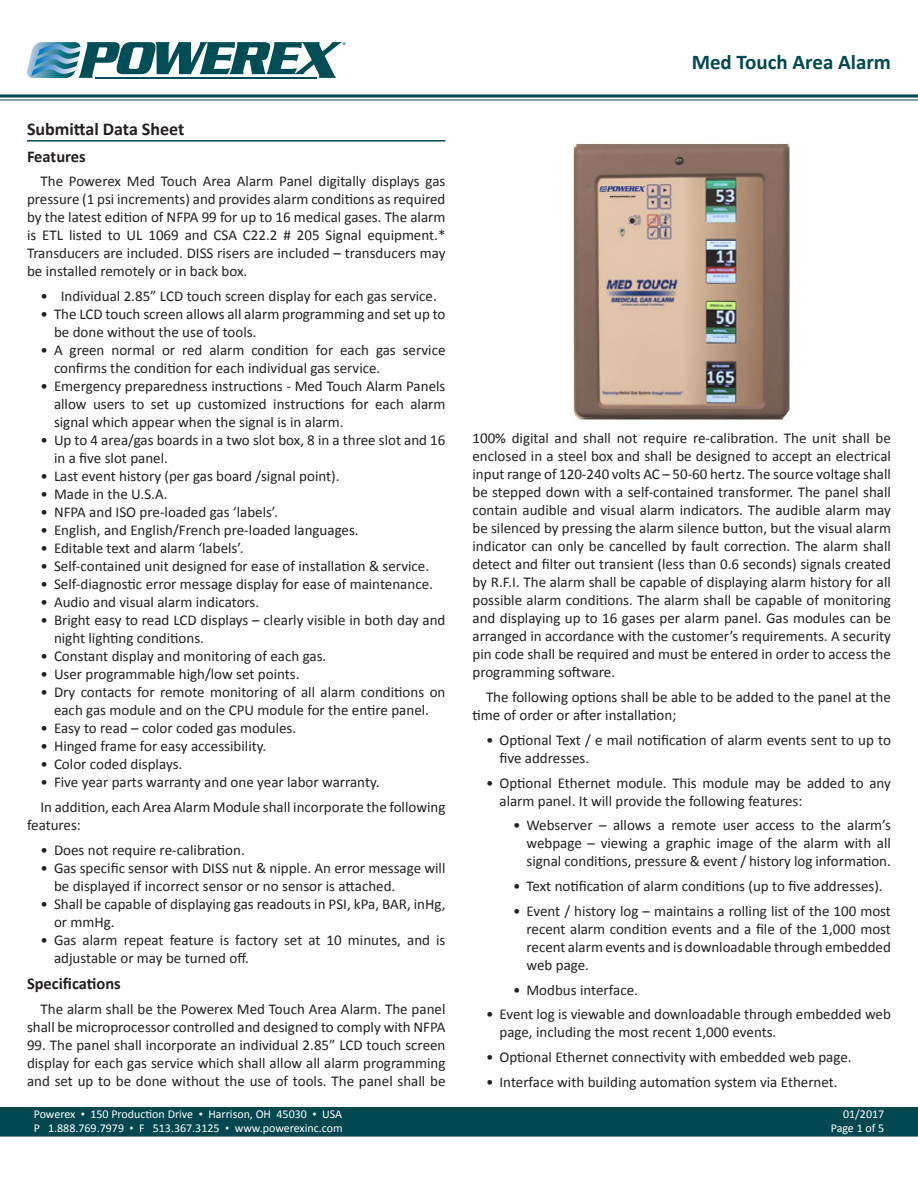
<style>
.page{position:relative;width:918px;height:1188px;background:#fff}
.page>*{position:absolute;margin:0;border:0;box-sizing:border-box;transform-origin:0 0}
.t1{font:700 21px "Calibri";color:#004750}
.t2{font:700 18px "Calibri";color:#231f20}
.t3{font:700 16.5px "Calibri";color:#231f20}
.t4{font:15px/18px "Calibri";color:#231f20}
.t5{font:12px/14.4px "Calibri";color:#fff}
.s1{font-family:"Times New Roman"}
</style>
<div class="page">
<svg style="left:27px;top:42px;width:319px;height:36px"></svg>
<svg style="left:0;top:94px;width:918px;height:4px;background:#3f747b"></svg>
<hr style="left:0;top:99px;width:918px;height:2px;background:#004750">
<div style="left:0;top:1107px;width:918px;height:30px;background:#004750"></div>
<hr style="left:27px;top:140px;width:419px;height:2px;background:#004750">
<img style="left:573px;top:143px;width:217px;height:277px">
<p class="t2" style="left:27px;top:118px;width:159px">Submittal Data Sheet</p>
<p class="t3" style="left:27px;top:146px;width:60px">Features</p>
<p class="t4" style="left:27px;top:172px;width:420px;text-align:justify;text-indent:14px">The Powerex Med Touch Area Alarm Panel digitally displays gas pressure (1 psi increments) and provides alarm conditions as required by the latest edition of NFPA 99 for up to 16 medical gases. The alarm is ETL listed to UL 1069 and CSA C22.2 # 205 Signal equipment.* Transducers are included. DISS risers are included – transducers may be installed remotely or in back box.</p>
<p class="t4" style="left:40px;top:287px;width:398px">• Individual 2.85” LCD touch screen display for each gas service.</p>
<p class="t4" style="left:54px;top:305px;width:393px;text-indent:-14px">• The LCD touch screen allows all alarm programming and set up to be done without the use of tools.</p>
<p class="t4" style="left:54px;top:341px;width:393px;text-indent:-14px">• A green normal or red alarm condition for each gas service confirms the condition for each individual gas service.</p>
<p class="t4" style="left:54px;top:377px;width:393px;text-align:justify;text-indent:-14px">• Emergency preparedness instructions - Med Touch Alarm Panels allow users to set up customized instructions for each alarm signal which appear when the signal is in alarm.</p>
<p class="t4" style="left:54px;top:431px;width:393px;text-indent:-14px">• Up to 4 area/gas boards in a two slot box, 8 in a three slot and 16 in a five slot panel.</p>
<p class="t4" style="left:40px;top:467px;width:301px">• Last event history (per gas board /signal point).</p>
<p class="t4" style="left:40px;top:485px;width:129px">• Made in the U.S.A.</p>
<p class="t4" style="left:40px;top:503px;width:239px">• NFPA and ISO pre-loaded gas ‘labels’.</p>
<p class="t4" style="left:40px;top:521px;width:320px">• English, and English/French pre-loaded languages.</p>
<p class="t4" style="left:40px;top:539px;width:205px">• Editable text and alarm ‘labels’.</p>
<p class="t4" style="left:40px;top:557px;width:390px">• Self-contained unit designed for ease of installation &amp; service.</p>
<p class="t4" style="left:40px;top:575px;width:394px">• Self-diagnostic error message display for ease of maintenance.</p>
<p class="t4" style="left:40px;top:593px;width:220px">• Audio and visual alarm indicators.</p>
<p class="t4" style="left:54px;top:611px;width:393px;text-indent:-14px">• Bright easy to read LCD displays – clearly visible in both day and night lighting conditions.</p>
<p class="t4" style="left:40px;top:647px;width:287px">• Constant display and monitoring of each gas.</p>
<p class="t4" style="left:40px;top:665px;width:261px">• User programmable high/low set points.</p>
<p class="t4" style="left:40px;top:683px;width:406px;text-align:center">• Dry contacts for remote monitoring of all alarm conditions on each gas module and on the CPU module for the entire panel.</p>
<p class="t4" style="left:40px;top:719px;width:257px">• Easy to read – color coded gas modules.</p>
<p class="t4" style="left:40px;top:737px;width:227px">• Hinged frame for easy accessibility.</p>
<p class="t4" style="left:40px;top:755px;width:143px">• Color coded displays.</p>
<p class="t4" style="left:40px;top:773px;width:341px">• Five year parts warranty and one year labor warranty.</p>
<p class="t4" style="left:27px;top:798px;width:420px;text-indent:14px">In addition, each Area Alarm Module shall incorporate the following features:</p>
<p class="t4" style="left:40px;top:841px;width:206px">• Does not require re-calibration.</p>
<p class="t4" style="left:54px;top:859px;width:393px;text-indent:-14px">• Gas specific sensor with DISS nut &amp; nipple. An error message will be displayed if incorrect sensor or no sensor is attached.</p>
<p class="t4" style="left:54px;top:895px;width:393px;text-indent:-14px">• Shall be capable of displaying gas readouts in PSI, kPa, BAR, inHg, or mmHg.</p>
<p class="t4" style="left:54px;top:931px;width:393px;text-indent:-14px">• Gas alarm repeat feature is factory set at 10 minutes, and is adjustable or may be turned off.</p>
<p class="t3" style="left:27px;top:973px;width:95px">Specifications</p>
<p class="t4" style="left:27px;top:1000px;width:420px;text-align:right">The alarm shall be the Powerex Med Touch Area Alarm. The panel shall be microprocessor controlled and designed to comply with NFPA</p>
<p class="t4" style="left:27px;top:1036px;width:420px;text-align:justify">99. The panel shall incorporate an individual 2.85” LCD touch screen display for each gas service which shall allow all alarm programming and set up to be done without the use of tools. The panel shall be</p>
<h1 class="t1" style="left:692px;top:48px;width:201px">Med Touch Area Alarm</h1>
<p class="t4" style="left:472px;top:429px;width:420px;text-align:justify">100% digital and shall not require re-calibration. The unit shall be enclosed in a steel box and shall be designed to accept an electrical input range of 120-240 volts AC – 50-60 hertz. The source voltage shall be stepped down with a self-contained transformer. The panel shall contain audible and visual alarm indicators. The audible alarm may be silenced by pressing the alarm silence button, but the visual alarm indicator can only be cancelled by fault correction. The alarm shall detect and filter out transient (less than 0.6 seconds) signals created by R.F.I. The alarm shall be capable of displaying alarm history for all possible alarm conditions. The alarm shall be capable of monitoring and displaying up to 16 gases per alarm panel. Gas modules can be arranged in accordance with the customer’s requirements. A security pin code shall be required and must be entered in order to access the programming software.</p>
<p class="t4" style="left:472px;top:688px;width:420px;text-indent:14px">The following options shall be able to be added to the panel at the time of order or after installation;</p>
<p class="t4" style="left:500px;top:731px;width:393px;text-indent:-14px">• Optional Text / e mail notification of alarm events sent to up to five addresses.</p>
<p class="t4" style="left:500px;top:774px;width:393px;text-indent:-14px">• Optional Ethernet module. This module may be added to any alarm panel. It will provide the following features:</p>
<p class="t4" style="left:526px;top:816px;width:366px;text-align:justify;text-indent:-14px">• Webserver – allows a remote user access to the alarm’s webpage – viewing a graphic image of the alarm with all signal conditions, pressure &amp; event / history log information.</p>
<p class="t4" style="left:513px;top:877px;width:371px">• Text notification of alarm conditions (up to five addresses).</p>
<p class="t4" style="left:526px;top:902px;width:366px;text-align:justify;text-indent:-14px">• Event / history log – maintains a rolling list of the 100 most recent alarm condition events and a file of the 1,000 most recent alarm events and is downloadable through embedded web page.</p>
<p class="t4" style="left:513px;top:981px;width:126px">• Modbus interface.</p>
<p class="t4" style="left:500px;top:1005px;width:393px;text-indent:-14px">• Event log is viewable and downloadable through embedded web page, including the most recent 1,000 events.</p>
<p class="t4" style="left:486px;top:1048px;width:367px">• Optional Ethernet connectivity with embedded web page.</p>
<p class="t4" style="left:486px;top:1073px;width:353px">• Interface with building automation system via Ethernet.</p>
<p class="t5" style="left:34px;top:1106px;width:311px">Powerex <span class="s1">•</span> 150 Production Drive <span class="s1">•</span> Harrison, OH 45030 <span class="s1">•</span> USA<br>P 1.888.769.7979 <span class="s1">•</span> F 513.367.3125 <span class="s1">•</span> www.powerexinc.com</p>
<p class="t5" style="left:843px;top:1106px;width:43px">01/2017</p>
<p class="t5" style="left:831px;top:1121px;width:55px">Page 1 of 5</p>
</div>
